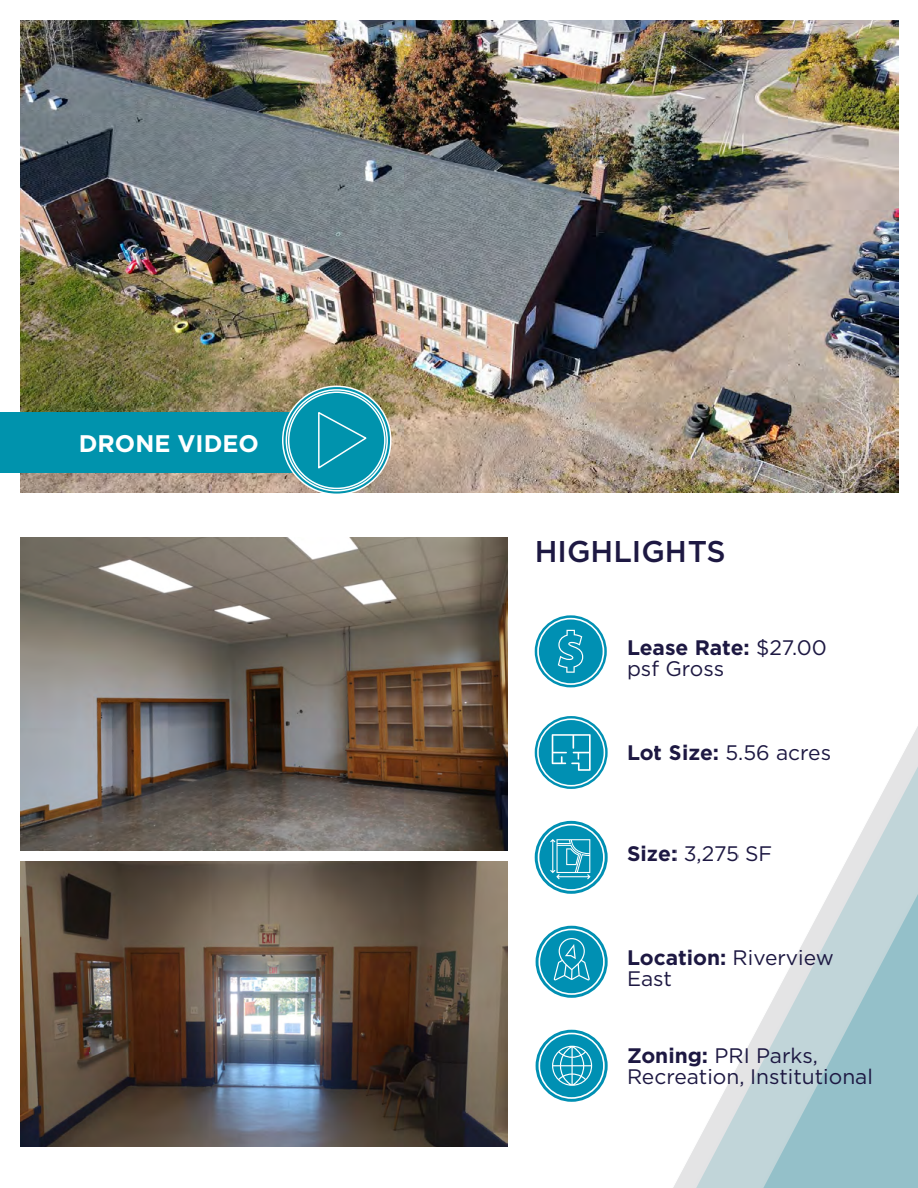
<style>
.page{position:relative;width:918px;height:1188px;background:#fff}
.page>*{position:absolute;margin:0;border:0;box-sizing:border-box;transform-origin:0 0}
.t1{font:500 30px "Gotham";color:#1d1842}
.t2{font:700 24px "Gotham";color:#fff}
.t3{font:21px/21.1px "Gotham";color:#1d1842}
.s1{font-weight:700}
</style>
<div class="page">
<svg style="left:535px;top:716px;width:73px;height:73px"></svg>
<svg style="left:537px;top:718px;width:68px;height:69px"></svg>
<img style="left:20px;top:538px;width:488px;height:312px">
<img style="left:20px;top:20px;width:879px;height:472px">
<img style="left:20px;top:862px;width:488px;height:285px">
<svg style="left:677px;top:269px;width:222px;height:919px"></svg>
<svg style="left:739px;top:279px;width:179px;height:909px"></svg>
<div style="left:0;top:412px;width:302px;height:61px;background:#0093ad"></div>
<div style="left:282px;top:386px;width:110px;height:109px;border:2px solid #fff;border-radius:50%"></div>
<svg style="left:285px;top:388px;width:104px;height:104px;background:#3aa1af"></svg>
<svg style="left:535px;top:615px;width:72px;height:72px"></svg>
<svg style="left:537px;top:618px;width:67px;height:67px"></svg>
<svg style="left:535px;top:821px;width:73px;height:73px"></svg>
<svg style="left:538px;top:824px;width:67px;height:67px"></svg>
<svg style="left:536px;top:926px;width:72px;height:72px"></svg>
<svg style="left:539px;top:929px;width:66px;height:66px"></svg>
<svg style="left:536px;top:1030px;width:72px;height:72px"></svg>
<svg style="left:539px;top:1033px;width:66px;height:66px"></svg>
<p class="t2" style="left:79px;top:427px;width:182px">DRONE VIDEO</p>
<h1 class="t1" style="left:535px;top:532px;width:193px">HIGHLIGHTS</h1>
<p class="t3" style="left:627px;top:636px;width:201px"><span class="s1">Lease Rate:</span> $27.00 psf Gross</p>
<p class="t3" style="left:627px;top:742px;width:206px"><span class="s1">Lot Size:</span> 5.56 acres</p>
<p class="t3" style="left:627px;top:842px;width:147px"><span class="s1">Size:</span> 3,275 SF</p>
<p class="t3" style="left:627px;top:947px;width:208px"><span class="s1">Location:</span> Riverview<br>East</p>
<p class="t3" style="left:627px;top:1044px;width:247px"><span class="s1">Zoning:</span> PRI Parks,<br>Recreation, Institutional</p>
</div>
